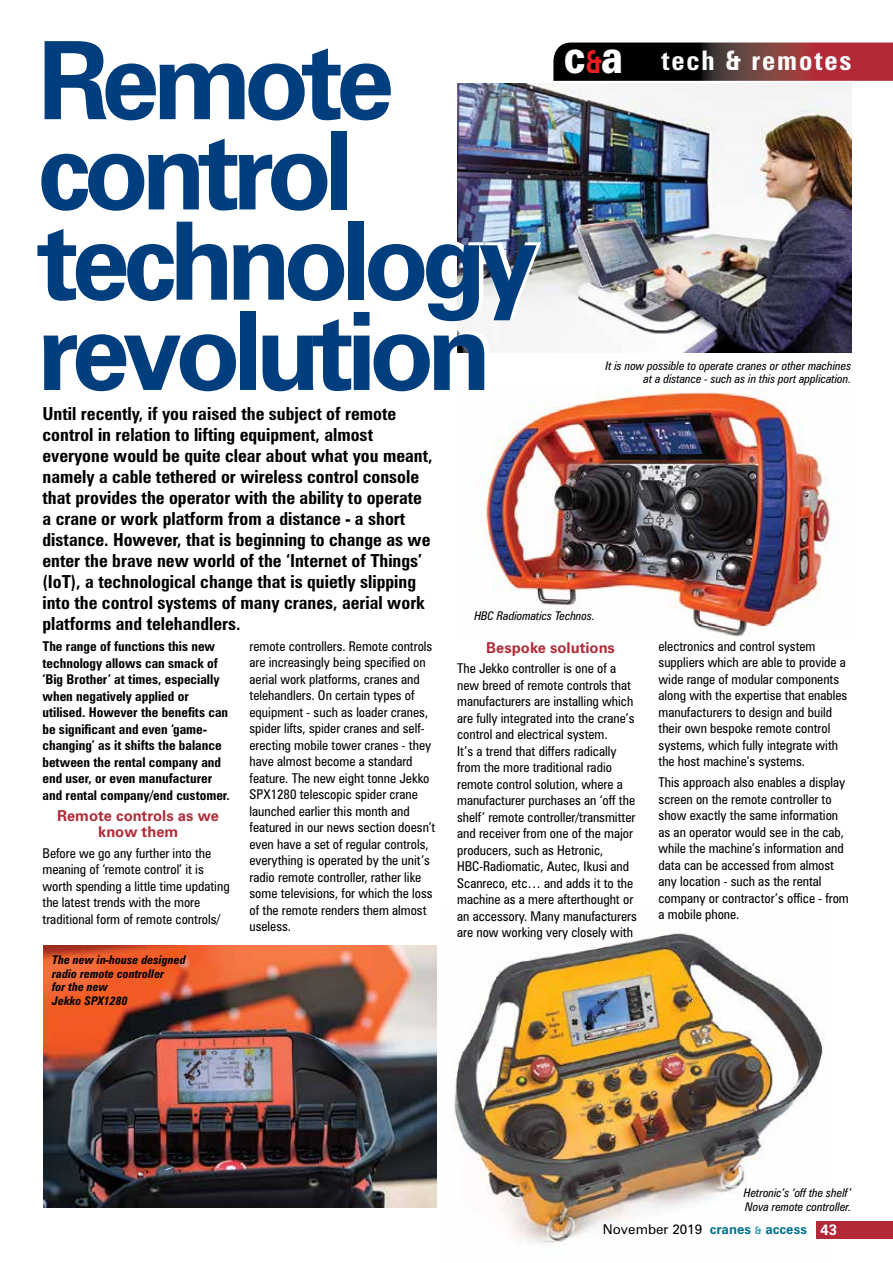
<style>
.page{position:relative;width:893px;height:1263px;background:#fff}
.page>*{position:absolute;margin:0;border:0;box-sizing:border-box;transform-origin:0 0}
.t1{font:700 108.3px/90.3px "Zurich BT";letter-spacing:-.07em;color:#003e7e}
.t2{font:700 condensed 27px "Zurich BT";letter-spacing:.07em;color:#fff}
.t3{font:700 condensed 18px/21px "Zurich BT";color:#000}
.t4{font:700 15px/16.5px "Zurich BT";color:#b22a37;text-align:center}
.t5{font:condensed 13.5px/16.5px "Zurich BT";color:#000}
.t6{font:700 condensed 13.5px/16.5px "Zurich BT";color:#000}
.t7{font:13.5px "Zurich BT";color:#000}
.t8{font:italic condensed 12px/13.5px "Zurich BT";color:#000;text-align:right}
.t9{font:italic 700 condensed 12px/13.5px "Zurich BT";color:#000}
.s1{font-weight:900;font-stretch:normal;font-size:45.9px}
.s2{font-stretch:normal;font-size:31.65px;color:#ed1d24}
.s3{font-weight:700;color:#00728f}
.s4{font-weight:700;font-size:10.5px;color:#3c9db6}
.s5{font-weight:700;font-size:15px;color:#fff}
</style>
<div class="page">
<img style="left:454px;top:932px;width:378px;height:312px">
<img style="left:478px;top:387px;width:357px;height:249px">
<img style="left:457px;top:84px;width:394px;height:268px">
<svg style="left:553px;top:43px;width:340px;height:38px;background:#512023"></svg>
<div style="left:816px;top:1222px;width:77px;height:17px;background:#b22a37"></div>
<img style="left:44px;top:945px;width:393px;height:262px">
<h1 class="t1" style="left:37px;top:35px;width:502px">Remote control technology revolution</h1>
<h2 class="t2" style="left:564px;top:44px;width:289px"><span class="s1">c</span><span class="s2">&amp;</span><span class="s1">a</span> tech &amp; remotes</h2>
<p class="t8" style="left:605px;top:359px;width:247px">It is now possible to operate cranes or other machines at a distance - such as in this port application.</p>
<p class="t3" style="left:43px;top:402px;width:392px">Until recently, if you raised the subject of remote control in relation to lifting equipment, almost everyone would be quite clear about what you meant, namely a cable tethered or wireless control console that provides the operator with the ability to operate a crane or work platform from a distance - a short distance. However, that is beginning to change as we enter the brave new world of the ‘Internet of Things’ (IoT), a technological change that is quietly slipping into the control systems of many cranes, aerial work platforms and telehandlers.</p>
<p class="t6" style="left:43px;top:638px;width:189px">The range of functions this new technology allows can smack of ‘Big Brother’ at times, especially when negatively applied or utilised. However the benefits can be significant and even ‘game&shy;changing’ as it shifts the balance between the rental company and end user, or even manufacturer and rental company/end customer.</p>
<p class="t4" style="left:57px;top:807px;width:163px">Remote controls as we know them</p>
<p class="t5" style="left:43px;top:845px;width:189px">Before we go any further into the meaning of ‘remote control’ it is worth spending a little time updating the latest trends with the more traditional form of remote controls/</p>
<p class="t8" style="left:474px;top:609px;width:122px">HBC Radiomatics Technos.</p>
<p class="t5" style="left:250px;top:638px;width:187px">remote controllers. Remote controls are increasingly being specified on aerial work platforms, cranes and telehandlers. On certain types of equipment - such as loader cranes, spider lifts, spider cranes and self&shy;erecting mobile tower cranes - they have almost become a standard feature. The new eight tonne Jekko SPX1280 telescopic spider crane launched earlier this month and featured in our news section doesn’t even have a set of regular controls, everything is operated by the unit’s radio remote controller, rather like some televisions, for which the loss of the remote renders them almost useless.</p>
<p class="t5" style="left:658px;top:638px;width:190px">electronics and control system suppliers which are able to provide a wide range of modular components along with the expertise that enables manufacturers to design and build their own bespoke remote control systems, which fully integrate with the host machine’s systems.</p>
<p class="t4" style="left:486px;top:639px;width:130px">Bespoke solutions</p>
<p class="t5" style="left:457px;top:660px;width:181px">The Jekko controller is one of a new breed of remote controls that manufacturers are installing which are fully integrated into the crane’s control and electrical system.<br>It’s a trend that differs radically from the more traditional radio remote control solution, where a manufacturer purchases an ‘off the shelf’ remote controller/transmitter and receiver from one of the major producers, such as Hetronic, HBC-Radiomatic, Autec, Ikusi and Scanreco, etc… and adds it to the machine as a mere afterthought or an accessory. Many manufacturers are now working very closely with</p>
<p class="t5" style="left:658px;top:774px;width:192px">This approach also enables a display screen on the remote controller to show exactly the same information as an operator would see in the cab, while the machine’s information and data can be accessed from almost any location - such as the rental company or contractor’s office - from a mobile phone.</p>
<p class="t9" style="left:52px;top:953px;width:135px">The new in-house designed radio remote controller<br>for the new<br>Jekko SPX1280</p>
<p class="t8" style="left:744px;top:1186px;width:109px;text-align:left">Hetronic’s ‘off the shelf’<br>Nova remote controller.</p>
<p class="t7" style="left:603px;top:1221px;width:236px">November 2019 <span class="s3">cranes</span> <span class="s4">&amp;</span> <span class="s3">access</span> <span class="s5">413</span></p>
</div>
